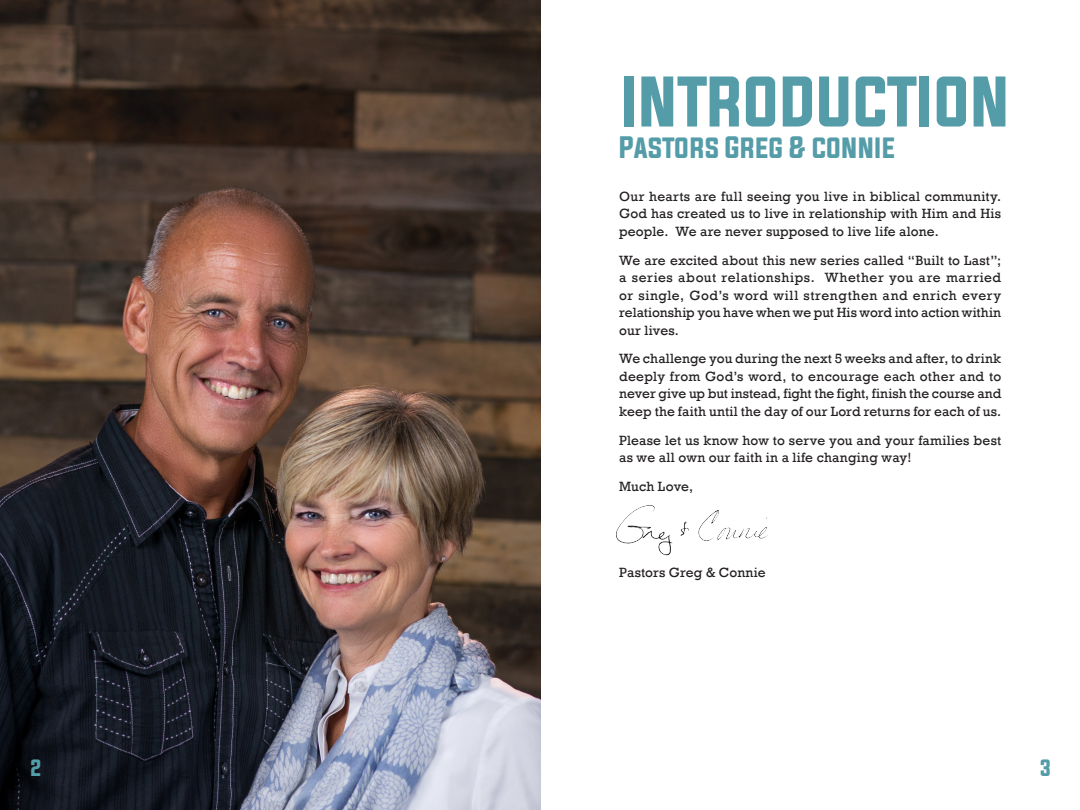
<style>
.page{position:relative;width:1080px;height:810px;background:#fff}
.page>*{position:absolute;margin:0;border:0;box-sizing:border-box;transform-origin:0 0}
.Session_Title{font:63.75px "Evogria";letter-spacing:-.03em;color:#549ca8}
.Small_Header{font:26.25px "Evogria";letter-spacing:-.025em;color:#549ca8}
.t1{font:20px "Evogria";color:#549ca8}
.Text_Reverse{font:13.75px/17.5px "Rockwell";letter-spacing:.01em;color:#231f20;text-align:justify}
</style>
<div class="page">
<img style="left:0;top:0;width:541px;height:810px">
<img style="left:616px;top:505px;width:152px;height:51px">
<p class="Session_Title" style="left:619px;top:55px;width:393px">INTRODUCTION</p>
<p class="Small_Header" style="left:619px;top:129px;width:278px">PASTORS GREG &amp; CONNIE</p>
<p class="Text_Reverse" style="left:619px;top:188px;width:383px">Our hearts are full seeing you live in biblical community.<br>God has created us to live in relationship with Him and His people. We are never supposed to live life alone.</p>
<p class="Text_Reverse" style="left:619px;top:251px;width:384px">We are excited about this new series called “Built to Last”; a series about relationships. Whether you are married or single, God’s word will strengthen and enrich every relationship you have when we put His word into action within our lives.</p>
<p class="Text_Reverse" style="left:619px;top:350px;width:384px">We challenge you during the next 5 weeks and after, to drink deeply from God’s word, to encourage each other and to never give up but instead, fight the fight, finish the course and keep the faith until the day of our Lord returns for each of us.</p>
<p class="Text_Reverse" style="left:619px;top:431px;width:384px">Please let us know how to serve you and your families best as we all own our faith in a life changing way!</p>
<p class="Text_Reverse" style="left:619px;top:478px;width:75px">Much Love,</p>
<p class="Text_Reverse" style="left:619px;top:564px;width:148px">Pastors Greg &amp; Connie</p>
<p class="t1" style="left:30px;top:754px;width:14px">2</p>
<p class="t1" style="left:1039px;top:754px;width:14px">3</p>
</div>
